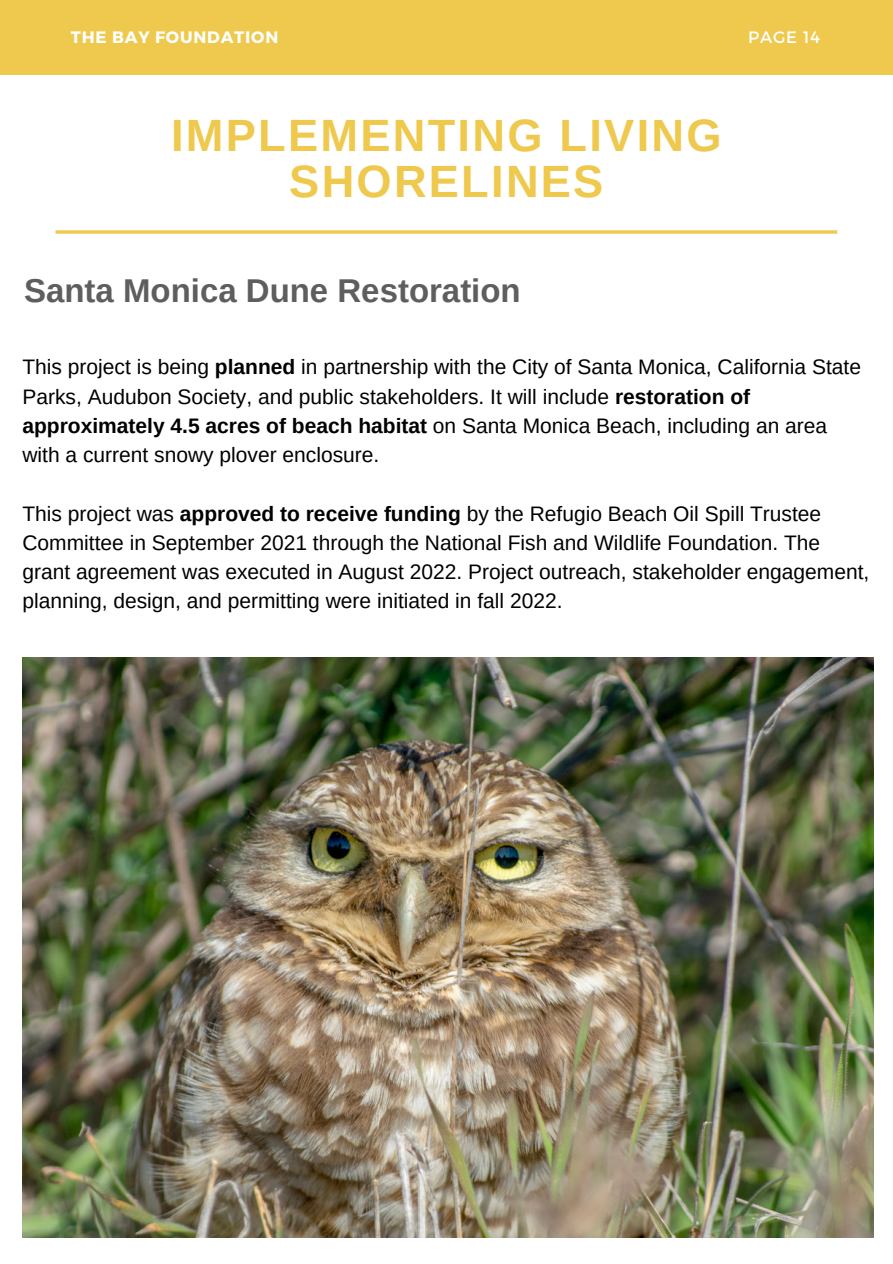
<style>
.page{position:relative;width:893px;height:1264px;background:#fff}
.page>*{position:absolute;margin:0;border:0;box-sizing:border-box;transform-origin:0 0}
.t1{font:700 45.15px/46px "Arimo";letter-spacing:.05em;color:#eec94d;text-align:center}
.t2{font:700 33px "Arimo";color:#5e5e5e}
.t3{font:21px/29.2px "Arimo";color:#000}
.t4{font:700 16.5px "Montserrat";letter-spacing:.05em;color:#fff}
.t5{font:16.5px "Montserrat";letter-spacing:.05em;color:#fff}
.s1{font-weight:700}
</style>
<div class="page">
<img style="left:22px;top:658px;width:851px;height:578px">
<div style="left:0;top:0;width:892px;height:74px;background:#eec94d"></div>
<svg style="left:55px;top:230px;width:782px;height:4px;background:#f0d168"></svg>
<p class="t4" style="left:71px;top:27px;width:209px">THE BAY FOUNDATION</p>
<p class="t5" style="left:748px;top:27px;width:73px">PAGE 14</p>
<p class="t1" style="left:171px;top:112px;width:552px">IMPLEMENTING LIVING<br>SHORELINES</p>
<p class="t2" style="left:24px;top:272px;width:498px">Santa Monica Dune Restoration</p>
<p class="t3" style="left:22px;top:352px;width:840px">This project is being <span class="s1">planned</span> in partnership with the City of Santa Monica, California State Parks, Audubon Society, and public stakeholders. It will include <span class="s1">restoration of approximately 4.5 acres of beach habitat</span> on Santa Monica Beach, including an area with a current snowy plover enclosure.</p>
<p class="t3" style="left:22px;top:498px;width:848px">This project was <span class="s1">approved to receive funding</span> by the Refugio Beach Oil Spill Trustee Committee in September 2021 through the National Fish and Wildlife Foundation. The grant agreement was executed in August 2022. Project outreach, stakeholder engagement, planning, design, and permitting were initiated in fall 2022.</p>
</div>
